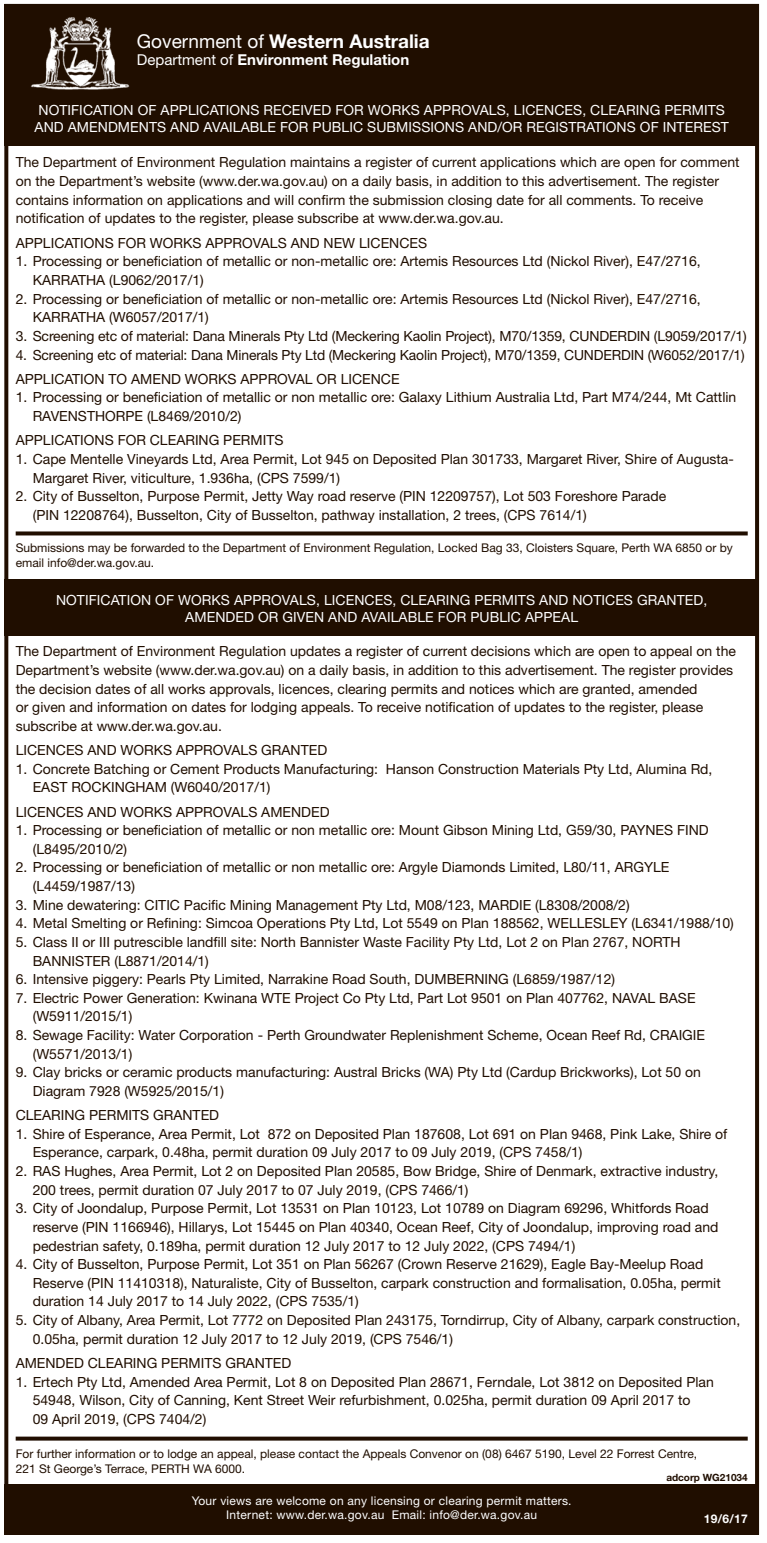
<style>
.page{position:relative;width:767px;height:1543px;background:#fff}
.page>*{position:absolute;margin:0;border:0;box-sizing:border-box;transform-origin:0 0}
.t1{font:700 19px "Helvetica Neue LT Std";color:#fff}
.t2{font:700 15px "Helvetica Neue LT Std";color:#fff}
.List_Paragraph{font:14px/18.6px "Helvetica Neue LT Std";color:#200e00}
.Heading_1{font:14px/17px "Helvetica Neue LT Std";letter-spacing:.005em;color:#fff}
.t3{font:12px/15px "Helvetica Neue LT Std";color:#200e00}
.t4{font:12px "Helvetica Neue LT Std";letter-spacing:.02em;color:#fff}
.t5{font:700 12px "Helvetica Neue LT Std";color:#fff}
.t6{font:700 10px "Helvetica Neue LT Std";color:#200e00}
.s1{font-weight:400}
</style>
<div class="page">
<div style="left:4px;top:4px;width:754px;height:142px;background:#200e00"></div>
<img style="left:31px;top:17px;width:99px;height:73px">
<svg style="left:16px;top:1437px;width:731px;height:4px;background:#352518"></svg>
<div style="left:4px;top:1485px;width:754px;height:50px;background:#200e00"></div>
<div style="left:4px;top:579px;width:754px;height:57px;background:#200e00"></div>
<svg style="left:16px;top:531px;width:731px;height:4px;background:#3a2a1e"></svg>
<p class="t1" style="left:137px;top:29px;width:294px"><span class="s1">Government of</span> Western Australia</p>
<p class="t2" style="left:137px;top:50px;width:274px"><span class="s1">Department of</span> Environment Regulation</p>
<p class="Heading_1" style="left:35px;top:101px;width:695px">NOTIFICATION OF APPLICATIONS RECEIVED FOR WORKS APPROVALS, LICENCES, CLEARING PERMITS<br>AND AMENDMENTS AND AVAILABLE FOR PUBLIC SUBMISSIONS AND/OR REGISTRATIONS OF INTEREST</p>
<p class="List_Paragraph" style="left:16px;top:153px;width:725px">The Department of Environment Regulation maintains a register of current applications which are open for comment on the Department’s website (www.der.wa.gov.au) on a daily basis, in addition to this advertisement. The register contains information on applications and will confirm the submission closing date for all comments. To receive notification of updates to the register, please subscribe at www.der.wa.gov.au.</p>
<p class="List_Paragraph" style="left:16px;top:233px;width:413px">APPLICATIONS FOR WORKS APPROVALS AND NEW LICENCES</p>
<p class="List_Paragraph" style="left:33px;top:252px;width:669px;text-indent:-17px">1. Processing or beneficiation of metallic or non-metallic ore: Artemis Resources Ltd (Nickol River), E47/2716,<br>KARRATHA (L9062/2017/1)</p>
<p class="List_Paragraph" style="left:33px;top:289px;width:669px;text-indent:-17px">2. Processing or beneficiation of metallic or non-metallic ore: Artemis Resources Ltd (Nickol River), E47/2716,<br>KARRATHA (W6057/2017/1)</p>
<p class="List_Paragraph" style="left:16px;top:326px;width:732px">3. Screening etc of material: Dana Minerals Pty Ltd (Meckering Kaolin Project), M70/1359, CUNDERDIN (L9059/2017/1)</p>
<p class="List_Paragraph" style="left:16px;top:345px;width:730px">4. Screening etc of material: Dana Minerals Pty Ltd (Meckering Kaolin Project), M70/1359, CUNDERDIN (W6052/2017/1)</p>
<p class="List_Paragraph" style="left:16px;top:369px;width:385px">APPLICATION TO AMEND WORKS APPROVAL OR LICENCE</p>
<p class="List_Paragraph" style="left:33px;top:388px;width:704px;text-indent:-17px">1. Processing or beneficiation of metallic or non metallic ore: Galaxy Lithium Australia Ltd, Part M74/244, Mt Cattlin<br>RAVENSTHORPE (L8469/2010/2)</p>
<p class="List_Paragraph" style="left:16px;top:431px;width:269px">APPLICATIONS FOR CLEARING PERMITS</p>
<p class="List_Paragraph" style="left:33px;top:450px;width:702px;text-indent:-17px">1. Cape Mentelle Vineyards Ltd, Area Permit, Lot 945 on Deposited Plan 301733, Margaret River, Shire of Augusta-<br>Margaret River, viticulture, 1.936ha, (CPS 7599/1)</p>
<p class="List_Paragraph" style="left:33px;top:487px;width:634px;text-indent:-17px">2. City of Busselton, Purpose Permit, Jetty Way road reserve (PIN 12209757), Lot 503 Foreshore Parade (PIN 12208764), Busselton, City of Busselton, pathway installation, 2 trees, (CPS 7614/1)</p>
<p class="t3" style="left:16px;top:541px;width:718px">Submissions may be forwarded to the Department of Environment Regulation, Locked Bag 33, Cloisters Square, Perth WA 6850 or by email info@der.wa.gov.au.</p>
<p class="Heading_1" style="left:56px;top:591px;width:652px;text-align:center">NOTIFICATION OF WORKS APPROVALS, LICENCES, CLEARING PERMITS AND NOTICES GRANTED,<br>AMENDED OR GIVEN AND AVAILABLE FOR PUBLIC APPEAL</p>
<p class="List_Paragraph" style="left:16px;top:642px;width:721px">The Department of Environment Regulation updates a register of current decisions which are open to appeal on the Department’s website (www.der.wa.gov.au) on a daily basis, in addition to this advertisement. The register provides the decision dates of all works approvals, licences, clearing permits and notices which are granted, amended<br>or given and information on dates for lodging appeals. To receive notification of updates to the register, please subscribe at www.der.wa.gov.au.</p>
<p class="List_Paragraph" style="left:16px;top:741px;width:313px">LICENCES AND WORKS APPROVALS GRANTED</p>
<p class="List_Paragraph" style="left:33px;top:759px;width:681px;text-indent:-17px">1. Concrete Batching or Cement Products Manufacturing: Hanson Construction Materials Pty Ltd, Alumina Rd,<br>EAST ROCKINGHAM (W6040/2017/1)</p>
<p class="List_Paragraph" style="left:16px;top:802px;width:315px">LICENCES AND WORKS APPROVALS AMENDED</p>
<p class="List_Paragraph" style="left:33px;top:821px;width:677px;text-indent:-17px">1. Processing or beneficiation of metallic or non metallic ore: Mount Gibson Mining Ltd, G59/30, PAYNES FIND (L8495/2010/2)</p>
<p class="List_Paragraph" style="left:33px;top:858px;width:638px;text-indent:-17px">2. Processing or beneficiation of metallic or non metallic ore: Argyle Diamonds Limited, L80/11, ARGYLE (L4459/1987/13)</p>
<p class="List_Paragraph" style="left:16px;top:895px;width:615px">3. Mine dewatering: CITIC Pacific Mining Management Pty Ltd, M08/123, MARDIE (L8308/2008/2)</p>
<p class="List_Paragraph" style="left:16px;top:914px;width:719px">4. Metal Smelting or Refining: Simcoa Operations Pty Ltd, Lot 5549 on Plan 188562, WELLESLEY (L6341/1988/10)</p>
<p class="List_Paragraph" style="left:33px;top:932px;width:649px;text-indent:-17px">5. Class II or III putrescible landfill site: North Bannister Waste Facility Pty Ltd, Lot 2 on Plan 2767, NORTH<br>BANNISTER (L8871/2014/1)</p>
<p class="List_Paragraph" style="left:16px;top:970px;width:600px">6. Intensive piggery: Pearls Pty Limited, Narrakine Road South, DUMBERNING (L6859/1987/12)</p>
<p class="List_Paragraph" style="left:33px;top:988px;width:664px;text-indent:-17px">7. Electric Power Generation: Kwinana WTE Project Co Pty Ltd, Part Lot 9501 on Plan 407762, NAVAL BASE (W5911/2015/1)</p>
<p class="List_Paragraph" style="left:33px;top:1026px;width:673px;text-indent:-17px">8. Sewage Facility: Water Corporation - Perth Groundwater Replenishment Scheme, Ocean Reef Rd, CRAIGIE (W5571/2013/1)</p>
<p class="List_Paragraph" style="left:33px;top:1063px;width:669px;text-indent:-17px">9. Clay bricks or ceramic products manufacturing: Austral Bricks (WA) Pty Ltd (Cardup Brickworks), Lot 50 on<br>Diagram 7928 (W5925/2015/1)</p>
<p class="List_Paragraph" style="left:16px;top:1106px;width:205px">CLEARING PERMITS GRANTED</p>
<p class="List_Paragraph" style="left:33px;top:1124px;width:696px;text-indent:-17px">1. Shire of Esperance, Area Permit, Lot 872 on Deposited Plan 187608, Lot 691 on Plan 9468, Pink Lake, Shire of<br>Esperance, carpark, 0.48ha, permit duration 09 July 2017 to 09 July 2019, (CPS 7458/1)</p>
<p class="List_Paragraph" style="left:33px;top:1162px;width:687px;text-indent:-17px">2. RAS Hughes, Area Permit, Lot 2 on Deposited Plan 20585, Bow Bridge, Shire of Denmark, extractive industry,<br>200 trees, permit duration 07 July 2017 to 07 July 2019, (CPS 7466/1)</p>
<p class="List_Paragraph" style="left:33px;top:1199px;width:687px;text-indent:-17px">3. City of Joondalup, Purpose Permit, Lot 13531 on Plan 10123, Lot 10789 on Diagram 69296, Whitfords Road reserve (PIN 1166946), Hillarys, Lot 15445 on Plan 40340, Ocean Reef, City of Joondalup, improving road and pedestrian safety, 0.189ha, permit duration 12 July 2017 to 12 July 2022, (CPS 7494/1)</p>
<p class="List_Paragraph" style="left:33px;top:1255px;width:689px;text-indent:-17px">4. City of Busselton, Purpose Permit, Lot 351 on Plan 56267 (Crown Reserve 21629), Eagle Bay-Meelup Road<br>Reserve (PIN 11410318), Naturaliste, City of Busselton, carpark construction and formalisation, 0.05ha, permit duration 14 July 2017 to 14 July 2022, (CPS 7535/1)</p>
<p class="List_Paragraph" style="left:33px;top:1311px;width:708px;text-indent:-17px">5. City of Albany, Area Permit, Lot 7772 on Deposited Plan 243175, Torndirrup, City of Albany, carpark construction,<br>0.05ha, permit duration 12 July 2017 to 12 July 2019, (CPS 7546/1)</p>
<p class="List_Paragraph" style="left:16px;top:1353px;width:277px">AMENDED CLEARING PERMITS GRANTED</p>
<p class="List_Paragraph" style="left:33px;top:1372px;width:682px;text-indent:-17px">1. Ertech Pty Ltd, Amended Area Permit, Lot 8 on Deposited Plan 28671, Ferndale, Lot 3812 on Deposited Plan<br>54948, Wilson, City of Canning, Kent Street Weir refurbishment, 0.025ha, permit duration 09 April 2017 to<br>09 April 2019, (CPS 7404/2)</p>
<p class="t3" style="left:16px;top:1446px;width:682px">For further information or to lodge an appeal, please contact the Appeals Convenor on (08) 6467 5190, Level 22 Forrest Centre,<br>221 St George’s Terrace, PERTH WA 6000.</p>
<p class="t4" style="left:192px;top:1494px;width:381px">Your views are welcome on any licensing or clearing permit matters.</p>
<p class="t4" style="left:226px;top:1508px;width:312px">Internet: www.der.wa.gov.au Email: info@der.wa.gov.au</p>
<p class="t5" style="left:703px;top:1512px;width:45px">19/6/17</p>
<p class="t6" style="left:666px;top:1471px;width:83px">adcorp WG21034</p>
</div>
